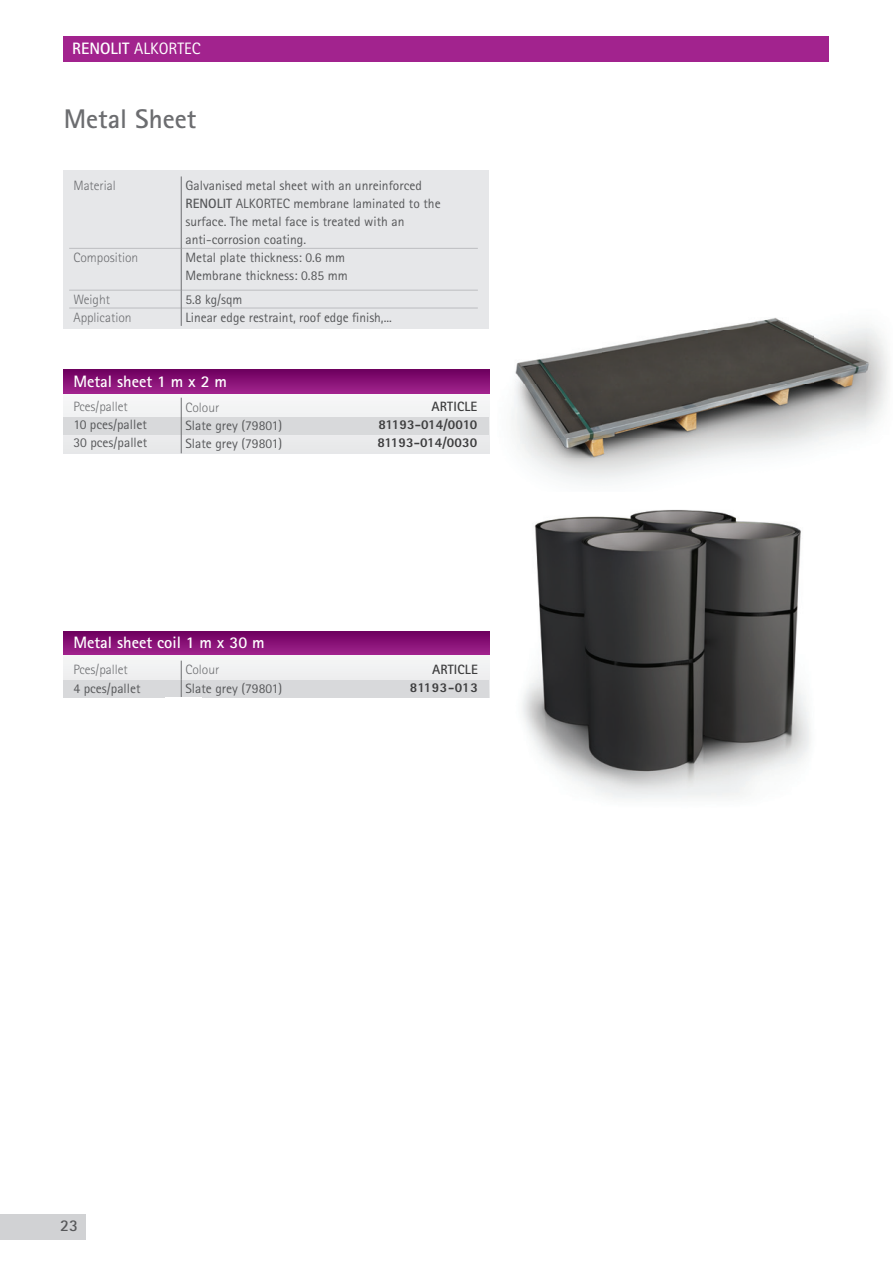
<style>
.page{position:relative;width:893px;height:1263px;background:#fff}
.page>*{position:absolute;margin:0;border:0;box-sizing:border-box;transform-origin:0 0}
.t1{font:700 27px "Rotis Sans Serif Pro";color:#6c6d70}
.t2{font:700 16.5px "Rotis Sans Serif Pro";color:#fff}
.t3{font:16.5px "Rotis Sans Serif Pro";color:#fff}
.t4{font:700 16.5px "Rotis Sans Serif Pro";color:#57585a}
.t5{font:13.5px/18px "Rotis Sans Serif Pro";color:#57585a}
.t6{font:300 13.5px "Rotis Sans Serif Pro";color:#6c6d70}
.t7{font:800 13.5px/18px "Rotis Sans Serif Pro";letter-spacing:.01em;color:#3e3e3f}
.t8{font:700 13.5px "Rotis Sans Serif Pro";letter-spacing:.01em;color:#3e3e3f}
.s1{font-weight:700}
</style>
<div class="page">
<div style="left:64px;top:36px;width:765px;height:25px;background:#a2238e"></div>
<div style="left:0;top:1214px;width:85px;height:26px;background:#d1d2d4"></div>
<img style="left:481px;top:510px;width:329px;height:290px">
<img style="left:512px;top:317px;width:301px;height:141px">
<img style="left:813px;top:326px;width:53px;height:119px">
<div style="left:64px;top:631px;width:417px;height:66px;background:#f1f2f3"></div>
<img style="left:481px;top:655px;width:8px;height:25px">
<div style="left:64px;top:680px;width:425px;height:17px;background:#d8d9db"></div>
<div style="left:64px;top:631px;width:425px;height:24px;background:linear-gradient(to bottom,#6d005e,#9f228b)"></div>
<svg style="left:181px;top:661px;width:1px;height:19px"></svg>
<hr style="left:181px;top:680px;width:1px;height:36px;background:#6c6d70">
<div style="left:64px;top:370px;width:425px;height:83px;background:#f1f2f3"></div>
<div style="left:64px;top:417px;width:425px;height:17px;background:#d8d9db"></div>
<div style="left:64px;top:170px;width:425px;height:158px;background:#e6e7e9"></div>
<svg style="left:64px;top:370px;width:425px;height:23px;background:#871175"></svg>
<hr style="left:181px;top:398px;width:1px;height:55px;background:#6c6d70">
<hr style="left:69px;top:248px;width:112px;height:1px;background:#bcbdc0">
<hr style="left:182px;top:248px;width:296px;height:1px;background:#bcbdc0">
<hr style="left:69px;top:290px;width:112px;height:1px;background:#bcbdc0">
<hr style="left:182px;top:290px;width:296px;height:1px;background:#bcbdc0">
<hr style="left:69px;top:308px;width:112px;height:1px;background:#bcbdc0">
<hr style="left:182px;top:308px;width:296px;height:1px;background:#bcbdc0">
<hr style="left:181px;top:176px;width:1px;height:72px;background:#6c6d70">
<hr style="left:181px;top:248px;width:1px;height:42px;background:#6c6d70">
<svg style="left:181px;top:290px;width:1px;height:36px"></svg>
<svg style="left:866px;top:327px;width:23px;height:101px"></svg>
<div style="left:165px;top:697px;width:36px;height:33px;background:#fff"></div>
<p class="t3" style="left:72px;top:39px;width:130px"><span class="s1">RENOLIT</span> ALKORTEC</p>
<h1 class="t1" style="left:64px;top:101px;width:134px">Metal Sheet</h1>
<p class="t6" style="left:73px;top:178px;width:44px">Material</p>
<p class="t5" style="left:185px;top:177px;width:257px">Galvanised metal sheet with an unreinforced <span class="s1">RENOLIT</span> ALKORTEC membrane laminated to the surface. The metal face is treated with an anti-corrosion coating.</p>
<p class="t6" style="left:73px;top:250px;width:66px">Composition</p>
<p class="t5" style="left:185px;top:248px;width:164px">Metal plate thickness: 0.6 mm<br>Membrane thickness: 0.85 mm</p>
<p class="t6" style="left:73px;top:291px;width:38px">Weight</p>
<p class="t5" style="left:185px;top:290px;width:58px">5.8 kg/sqm</p>
<p class="t6" style="left:73px;top:309px;width:60px">Application</p>
<p class="t5" style="left:185px;top:308px;width:208px">Linear edge restraint, roof edge finish,...</p>
<p class="t2" style="left:73px;top:371px;width:155px">Metal sheet 1 m x 2 m</p>
<p class="t6" style="left:73px;top:399px;width:56px">Pces/pallet</p>
<p class="t5" style="left:73px;top:416px;width:75px">10 pces/pallet<br>30 pces/pallet</p>
<p class="t6" style="left:185px;top:399px;width:35px">Colour</p>
<p class="t5" style="left:185px;top:416px;width:98px">Slate grey (79801)<br>Slate grey (79801)</p>
<p class="t2" style="left:73px;top:632px;width:193px">Metal sheet coil 1 m x 30 m</p>
<p class="t6" style="left:73px;top:662px;width:56px">Pces/pallet</p>
<p class="t6" style="left:185px;top:662px;width:35px">Colour</p>
<p class="t5" style="left:73px;top:680px;width:69px">4 pces/pallet</p>
<p class="t5" style="left:185px;top:680px;width:98px">Slate grey (79801)</p>
<p class="t8" style="left:431px;top:398px;width:47px">ARTICLE</p>
<p class="t7" style="left:377px;top:416px;width:101px">81193-014/0010<br>81193-014/0030</p>
<p class="t8" style="left:432px;top:661px;width:47px">ARTICLE</p>
<p class="t7" style="left:410px;top:678px;width:70px">81193-013</p>
<p class="t4" style="left:60px;top:1215px;width:19px">23</p>
</div>
